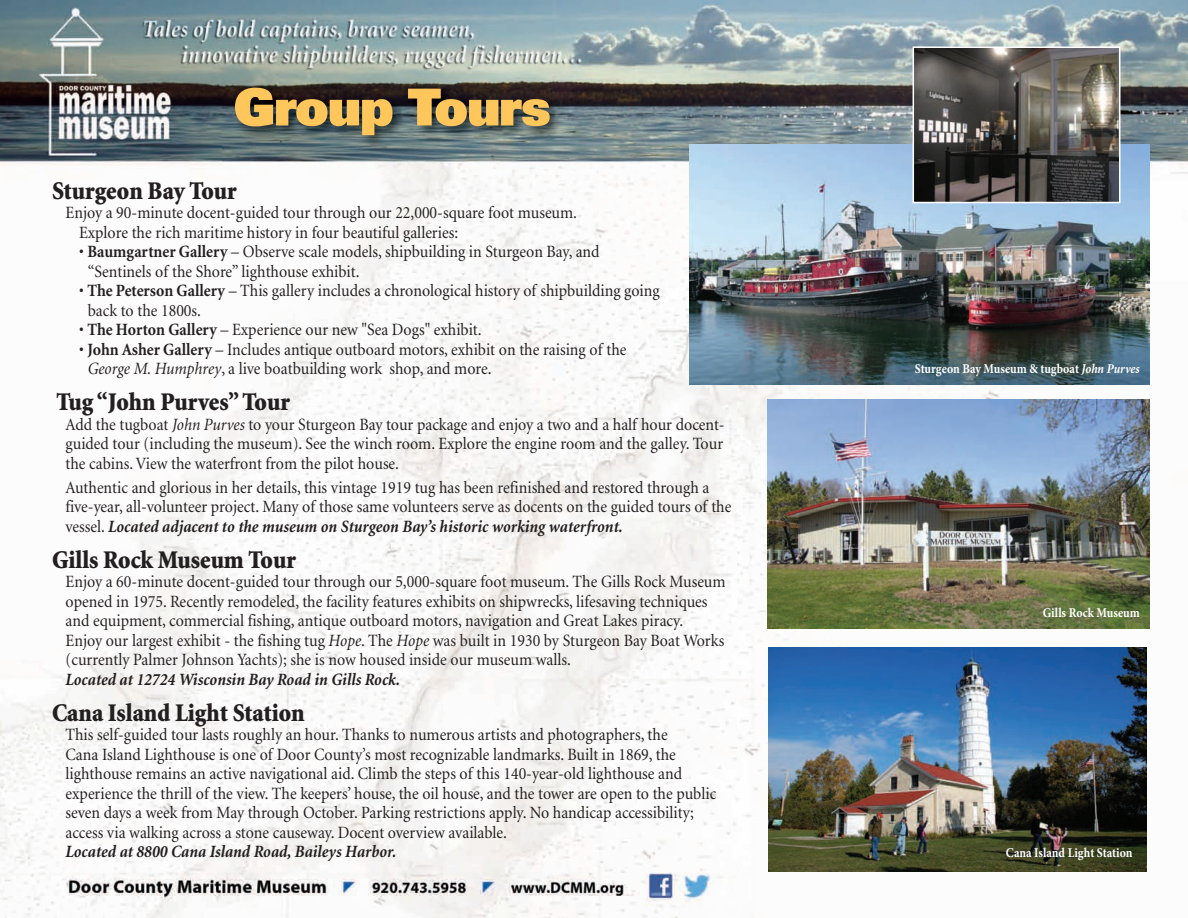
<style>
.page{position:relative;width:1188px;height:918px;background:#fff}
.page>*{position:absolute;margin:0;border:0;box-sizing:border-box;transform-origin:0 0}
.t1{font:900 51px "Univers";letter-spacing:-.02em;color:#fec65b}
.t2{font:900 25.5px "Minion";color:#231f20;scale:.92 1}
.t3{font:17.25px/19.5px "Minion";color:#231f20;scale:.92 1}
.t4{font:italic 700 17.25px "Minion";color:#231f20;scale:.92 1}
.t5{font:700 13.5px "Minion Pro";color:#fff;scale:.88 1}
.s1{font-weight:700}
.s2{font-style:italic}
.s3{font-weight:700;font-style:italic}
</style>
<div class="page">
<img style="left:0;top:0;width:1188px;height:918px">
<img style="left:223px;top:74px;width:592px;height:95px">
<img style="left:690px;top:145px;width:459px;height:239px">
<img style="left:768px;top:647px;width:379px;height:225px">
<img style="left:768px;top:399px;width:381px;height:230px">
<img style="left:916px;top:49px;width:201px;height:151px">
<div style="left:913px;top:46px;width:207px;height:157px;border:2px solid #fff"></div>
<h1 class="t1" style="left:234px;top:89px;width:319px">Group Tours</h1>
<h2 class="t2" style="left:52px;top:181px;width:202px">Sturgeon Bay Tour</h2>
<p class="t3" style="left:79px;top:204px;width:543px;text-indent:-14px">Enjoy a 90-minute docent-guided tour through our 22,000-square foot museum.<br>Explore the rich maritime history in four beautiful galleries:</p>
<p class="t3" style="left:88px;top:243px;width:558px;text-indent:-9px">• <span class="s1">Baumgartner Gallery</span> – Observe scale models, shipbuilding in Sturgeon Bay, and “Sentinels of the Shore” lighthouse exhibit.</p>
<p class="t3" style="left:88px;top:282px;width:623px;text-indent:-9px">• <span class="s1">The Peterson Gallery</span> – This gallery includes a chronological history of shipbuilding going back to the 1800s.</p>
<p class="t3" style="left:79px;top:321px;width:439px">• <span class="s1">The Horton Gallery</span> – Experience our new "Sea Dogs" exhibit.</p>
<p class="t3" style="left:88px;top:341px;width:587px;text-indent:-9px">• <span class="s1">John Asher Gallery</span> – Includes antique outboard motors, exhibit on the raising of the<br><span class="s2">George M. Humphrey</span>, a live boatbuilding work shop, and more.</p>
<h2 class="t2" style="left:56px;top:392px;width:255px">Tug “John Purves” Tour</h2>
<p class="t3" style="left:66px;top:416px;width:718px;text-align:justify">Add the tugboat <span class="s2">John Purves</span> to your Sturgeon Bay tour package and enjoy a two and a half hour docent&shy;guided tour (including the museum). See the winch room. Explore the engine room and the galley. Tour the cabins. View the waterfront from the pilot house.</p>
<p class="t3" style="left:66px;top:479px;width:725px">Authentic and glorious in her details, this vintage 1919 tug has been refinished and restored through a five-year, all-volunteer project. Many of those same volunteers serve as docents on the guided tours of the vessel. <span class="s3">Located adjacent to the museum on Sturgeon Bay’s historic working waterfront.</span></p>
<h2 class="t2" style="left:52px;top:550px;width:267px">Gills Rock Museum Tour</h2>
<p class="t3" style="left:66px;top:573px;width:719px">Enjoy a 60-minute docent-guided tour through our 5,000-square foot museum. The Gills Rock Museum opened in 1975. Recently remodeled, the facility features exhibits on shipwrecks, lifesaving techniques and equipment, commercial fishing, antique outboard motors, navigation and Great Lakes piracy.<br>Enjoy our largest exhibit - the fishing tug <span class="s2">Hope</span>. The <span class="s2">Hope</span> was built in 1930 by Sturgeon Bay Boat Works (currently Palmer Johnson Yachts); she is now housed inside our museum walls.</p>
<p class="t4" style="left:66px;top:672px;width:365px">Located at 12724 Wisconsin Bay Road in Gills Rock.</p>
<h2 class="t2" style="left:52px;top:703px;width:276px">Cana Island Light Station</h2>
<p class="t3" style="left:66px;top:726px;width:709px">This self-guided tour lasts roughly an hour. Thanks to numerous artists and photographers, the<br>Cana Island Lighthouse is one of Door County’s most recognizable landmarks. Built in 1869, the lighthouse remains an active navigational aid. Climb the steps of this 140-year-old lighthouse and experience the thrill of the view. The keepers’ house, the oil house, and the tower are open to the public seven days a week from May through October. Parking restrictions apply. No handicap accessibility; access via walking across a stone causeway. Docent overview available.</p>
<p class="t4" style="left:66px;top:845px;width:361px">Located at 8800 Cana Island Road, Baileys Harbor.</p>
<p class="t5" style="left:915px;top:364px;width:257px">Sturgeon Bay Museum &amp; tugboat <span class="s2">John Purves</span></p>
<p class="t5" style="left:1043px;top:607px;width:112px">Gills Rock Museum</p>
<p class="t5" style="left:1006px;top:848px;width:146px">Cana Island Light Station</p>
</div>
